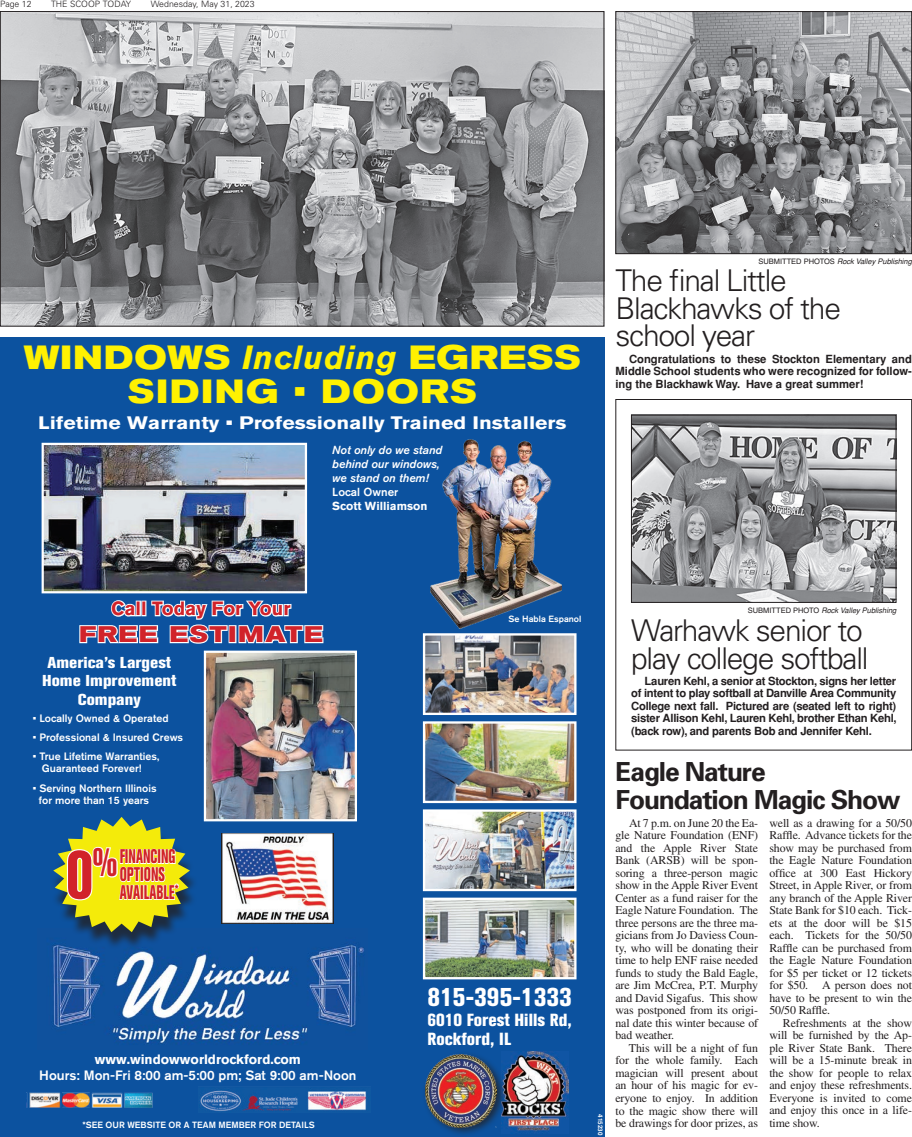
<style>
.page{position:relative;width:912px;height:1137px;background:#fff}
.page>*{position:absolute;margin:0;border:0;box-sizing:border-box;transform-origin:0 0}
.t1{font:700 expanded 33.25px/33.8px "Nissan AG";letter-spacing:.03em;color:#fff101;text-align:center}
.t2{font:300 30px/27.5px "Univers";letter-spacing:-.04em;color:#231f20}
.t3{font:700 26.25px/27.5px "Univers";letter-spacing:-.04em;color:#231f20}
.t4{font:800 condensed 25.5px "Nissan AG";color:#fff}
.t5{font:700 expanded 22.38px "Nissan AG";letter-spacing:.07em;color:#d1232a}
.t6{font:800 condensed 19.62px/17.9px "Nissan AG";color:#d1232a;scale:.68 1}
.t7{font:700 19px "Nissan AG";color:#d1232a}
.t8{font:700 17.88px "Nissan AG";color:#fff;scale:1.18 1}
.t9{font:800 condensed 17.38px/19.8px "Nissan AG";color:#fff}
.t10{font:800 condensed 15.62px/18.9px "Nissan AG";color:#fff;text-align:center;scale:1.09 1}
.t11{font:500 13.5px/16.1px "Nissan AG";color:#fff;text-align:center}
.t12{font:11.88px "Times";letter-spacing:-.01em;color:#231f20}
.t13{font:italic 500 11.62px/13.9px "Nissan AG";color:#fff}
.t14{font:700 11.25px/12.5px "Helvetica";letter-spacing:-.02em;color:#231f20;text-align:justify}
.t15{font:500 10.62px/12.4px "Nissan AG";color:#fff}
.t16{font:500 9px "Nissan AG";color:#fff}
.t17{font:300 8.75px "Univers";color:#231f20}
.t18{font:italic 7.5px "Helvetica";color:#231f20}
.t19{font:700 6.25px "Helvetica";color:#fff}
.s1{font-style:italic;font-stretch:normal}
.s2{font-style:normal}
.s3{font-weight:700;font-style:normal}
.s4{font-stretch:normal;font-size:67.25px}
.s5{font-stretch:normal;font-size:39.12px}
.s6{font-weight:700}
</style>
<div class="page">
<div style="left:0;top:338px;width:604px;height:798px;background:#0c529f"></div>
<img style="left:430px;top:439px;width:131px;height:189px">
<img style="left:45px;top:445px;width:259px;height:145px">
<div style="left:42px;top:442px;width:265px;height:151px;border:2px solid #fff"></div>
<img style="left:207px;top:653px;width:147px;height:165px">
<div style="left:204px;top:650px;width:153px;height:171px;border:2px solid #fff"></div>
<svg style="left:79px;top:600px;width:245px;height:44px"></svg>
<img style="left:52px;top:944px;width:312px;height:101px">
<img style="left:200px;top:1090px;width:167px;height:22px">
<img style="left:426px;top:636px;width:147px;height:76px">
<div style="left:423px;top:633px;width:153px;height:82px;border:2px solid #fff"></div>
<img style="left:426px;top:724px;width:147px;height:76px">
<div style="left:423px;top:721px;width:153px;height:82px;border:2px solid #fff"></div>
<img style="left:426px;top:812px;width:147px;height:76px">
<div style="left:423px;top:809px;width:153px;height:82px;border:2px solid #fff"></div>
<img style="left:426px;top:900px;width:147px;height:76px">
<div style="left:423px;top:897px;width:153px;height:82px;border:2px solid #fff"></div>
<img style="left:507px;top:1051px;width:61px;height:82px">
<img style="left:27px;top:1092px;width:125px;height:16px">
<img style="left:221px;top:833px;width:112px;height:90px">
<div style="left:421px;top:1051px;width:86px;height:85px;background:#231f20;opacity:.75"></div>
<img style="left:425px;top:1054px;width:71px;height:72px">
<div style="left:50px;top:822px;width:148px;height:128px;background:#231f20;opacity:.75"></div>
<svg style="left:53px;top:817px;width:137px;height:115px"></svg>
<img style="left:2px;top:13px;width:600px;height:311px">
<img style="left:617px;top:13px;width:292px;height:239px">
<div style="left:615px;top:11px;width:296px;height:243px;border:1px solid #231f20"></div>
<img style="left:633px;top:417px;width:261px;height:183px">
<div style="left:631px;top:415px;width:265px;height:187px;border:1px solid #231f20"></div>
<p class="t17" style="left:0;top:-1px;width:33px">Page 12</p>
<p class="t17" style="left:51px;top:-1px;width:82px">THE SCOOP TODAY</p>
<p class="t17" style="left:151px;top:-1px;width:105px">Wednesday, May 31, 2023</p>
<p class="t1" style="left:24px;top:341px;width:558px">WINDOWS <span class="s1">Including</span> EGRESS<br>SIDING • DOORS</p>
<p class="t8" style="left:38px;top:412px;width:449px">Lifetime Warranty • Professionally Trained Installers</p>
<p class="t13" style="left:332px;top:443px;width:112px">Not only do we stand behind our windows, we stand on them!<br><span class="s2">Local Owner<br></span><span class="s3">Scott Williamson</span></p>
<p class="t18" style="left:758px;top:257px;width:155px"><span class="s2">SUBMITTED PHOTOS</span> Rock Valley Publishing</p>
<p class="t2" style="left:615px;top:267px;width:227px">The final Little<br>Blackhawks of the school year</p>
<p class="t14" style="left:615px;top:352px;width:298px;text-indent:13px">Congratulations to these Stockton Elementary and Middle School students who were recognized for follow&shy;ing the Blackhawk Way. Have a great summer!</p>
<p class="t7" style="left:111px;top:597px;width:181px">Call Today For Your</p>
<p class="t5" style="left:79px;top:621px;width:245px">FREE ESTIMATE</p>
<p class="t10" style="left:42px;top:652px;width:125px">America’s Largest<br>Home Improvement<br>Company</p>
<p class="t15" style="left:33px;top:711px;width:137px">• Locally Owned &amp; Operated</p>
<p class="t15" style="left:33px;top:731px;width:152px">• Professional &amp; Insured Crews</p>
<p class="t15" style="left:42px;top:750px;width:119px;text-indent:-9px">• True Lifetime Warranties,<br>Guaranteed Forever!</p>
<p class="t15" style="left:33px;top:781px;width:125px;text-align:center">• Serving Northern Illinois for more than 15 years</p>
<p class="t6" style="left:120px;top:847px;width:88px;text-indent:-53px"><span class="s4">0</span><span class="s5">%</span>FINANCING<br>OPTIONS<br>AVAILABLE<sup>*</sup></p>
<p class="t11" style="left:39px;top:1050px;width:318px"><span class="s6">www.windowworldrockford.com<br></span>Hours: Mon-Fri 8:00 am-5:00 pm; Sat 9:00 am-Noon</p>
<p class="t16" style="left:82px;top:1119px;width:234px">*SEE OUR WEBSITE OR A TEAM MEMBER FOR DETAILS</p>
<p class="t16" style="left:508px;top:613px;width:74px">Se Habla Espanol</p>
<p class="t4" style="left:427px;top:981px;width:146px">815-395-1333</p>
<p class="t9" style="left:427px;top:1009px;width:146px">6010 Forest Hills Rd,<br>Rockford, IL</p>
<p class="t19" style="left:604px;top:1113px;width:22px;rotate:90deg">415230</p>
<p class="t18" style="left:747px;top:606px;width:150px"><span class="s2">SUBMITTED PHOTO</span> Rock Valley Publishing</p>
<p class="t2" style="left:631px;top:616px;width:239px">Warhawk senior to play college softball</p>
<p class="t14" style="left:631px;top:674px;width:267px;text-indent:13px">Lauren Kehl, a senior at Stockton, signs her letter of intent to play softball at Danville Area Community College next fall. Pictured are (seated left to right) sister Allison Kehl, Lauren Kehl, brother Ethan Kehl, (back row), and parents Bob and Jennifer Kehl.</p>
<p class="t3" style="left:615px;top:757px;width:286px">Eagle Nature<br>Foundation Magic Show</p>
<p class="t12" style="left:628px;top:816px;width:131px">At 7 p.m. on June 20 the Ea-</p>
<p class="t12" style="left:615px;top:828px;width:144px">gle Nature Foundation (ENF)</p>
<p class="t12" style="left:615px;top:841px;width:144px">and the Apple River State</p>
<p class="t12" style="left:615px;top:853px;width:144px">Bank (ARSB) will be spon-</p>
<p class="t12" style="left:615px;top:866px;width:144px">soring a three-person magic</p>
<p class="t12" style="left:615px;top:878px;width:144px">show in the Apple River Event</p>
<p class="t12" style="left:615px;top:891px;width:144px">Center as a fund raiser for the</p>
<p class="t12" style="left:615px;top:903px;width:144px">Eagle Nature Foundation. The</p>
<p class="t12" style="left:615px;top:916px;width:144px">three persons are the three ma-</p>
<p class="t12" style="left:615px;top:928px;width:144px">gicians from Jo Daviess Coun-</p>
<p class="t12" style="left:615px;top:941px;width:144px">ty, who will be donating their</p>
<p class="t12" style="left:615px;top:953px;width:144px">time to help ENF raise needed</p>
<p class="t12" style="left:615px;top:966px;width:144px">funds to study the Bald Eagle,</p>
<p class="t12" style="left:615px;top:978px;width:144px">are Jim McCrea, P.T. Murphy</p>
<p class="t12" style="left:615px;top:991px;width:144px">and David Sigafus. This show</p>
<p class="t12" style="left:615px;top:1003px;width:144px">was postponed from its origi-</p>
<p class="t12" style="left:615px;top:1016px;width:144px">nal date this winter because of</p>
<p class="t12" style="left:615px;top:1028px;width:60px">bad weather.</p>
<p class="t12" style="left:628px;top:1041px;width:130px">This will be a night of fun</p>
<p class="t12" style="left:615px;top:1053px;width:144px">for the whole family. Each</p>
<p class="t12" style="left:615px;top:1066px;width:144px">magician will present about</p>
<p class="t12" style="left:615px;top:1078px;width:144px">an hour of his magic for ev-</p>
<p class="t12" style="left:615px;top:1091px;width:144px">eryone to enjoy. In addition</p>
<p class="t12" style="left:615px;top:1103px;width:144px">to the magic show there will</p>
<p class="t12" style="left:615px;top:1116px;width:144px">be drawings for door prizes, as</p>
<p class="t12" style="left:769px;top:816px;width:144px">well as a drawing for a 50/50</p>
<p class="t12" style="left:769px;top:828px;width:144px">Raffle. Advance tickets for the</p>
<p class="t12" style="left:769px;top:841px;width:144px">show may be purchased from</p>
<p class="t12" style="left:769px;top:853px;width:144px">the Eagle Nature Foundation</p>
<p class="t12" style="left:769px;top:866px;width:144px">office at 300 East Hickory</p>
<p class="t12" style="left:769px;top:878px;width:144px">Street, in Apple River, or from</p>
<p class="t12" style="left:769px;top:891px;width:144px">any branch of the Apple River</p>
<p class="t12" style="left:769px;top:903px;width:144px">State Bank for $10 each. Tick-</p>
<p class="t12" style="left:769px;top:916px;width:144px">ets at the door will be $15</p>
<p class="t12" style="left:769px;top:928px;width:144px">each. Tickets for the 50/50</p>
<p class="t12" style="left:769px;top:941px;width:144px">Raffle can be purchased from</p>
<p class="t12" style="left:769px;top:953px;width:144px">the Eagle Nature Foundation</p>
<p class="t12" style="left:769px;top:966px;width:144px">for $5 per ticket or 12 tickets</p>
<p class="t12" style="left:769px;top:978px;width:144px">for $50. A person does not</p>
<p class="t12" style="left:769px;top:991px;width:144px">have to be present to win the</p>
<p class="t12" style="left:769px;top:1003px;width:62px">50/50 Raffle.</p>
<p class="t12" style="left:782px;top:1016px;width:130px">Refreshments at the show</p>
<p class="t12" style="left:769px;top:1028px;width:144px">will be furnished by the Ap-</p>
<p class="t12" style="left:769px;top:1041px;width:144px">ple River State Bank. There</p>
<p class="t12" style="left:769px;top:1053px;width:144px">will be a 15-minute break in</p>
<p class="t12" style="left:769px;top:1066px;width:144px">the show for people to relax</p>
<p class="t12" style="left:769px;top:1078px;width:144px">and enjoy these refreshments.</p>
<p class="t12" style="left:769px;top:1091px;width:144px">Everyone is invited to come</p>
<p class="t12" style="left:769px;top:1103px;width:144px">and enjoy this once in a life-</p>
<p class="t12" style="left:769px;top:1116px;width:52px">time show.</p>
</div>
